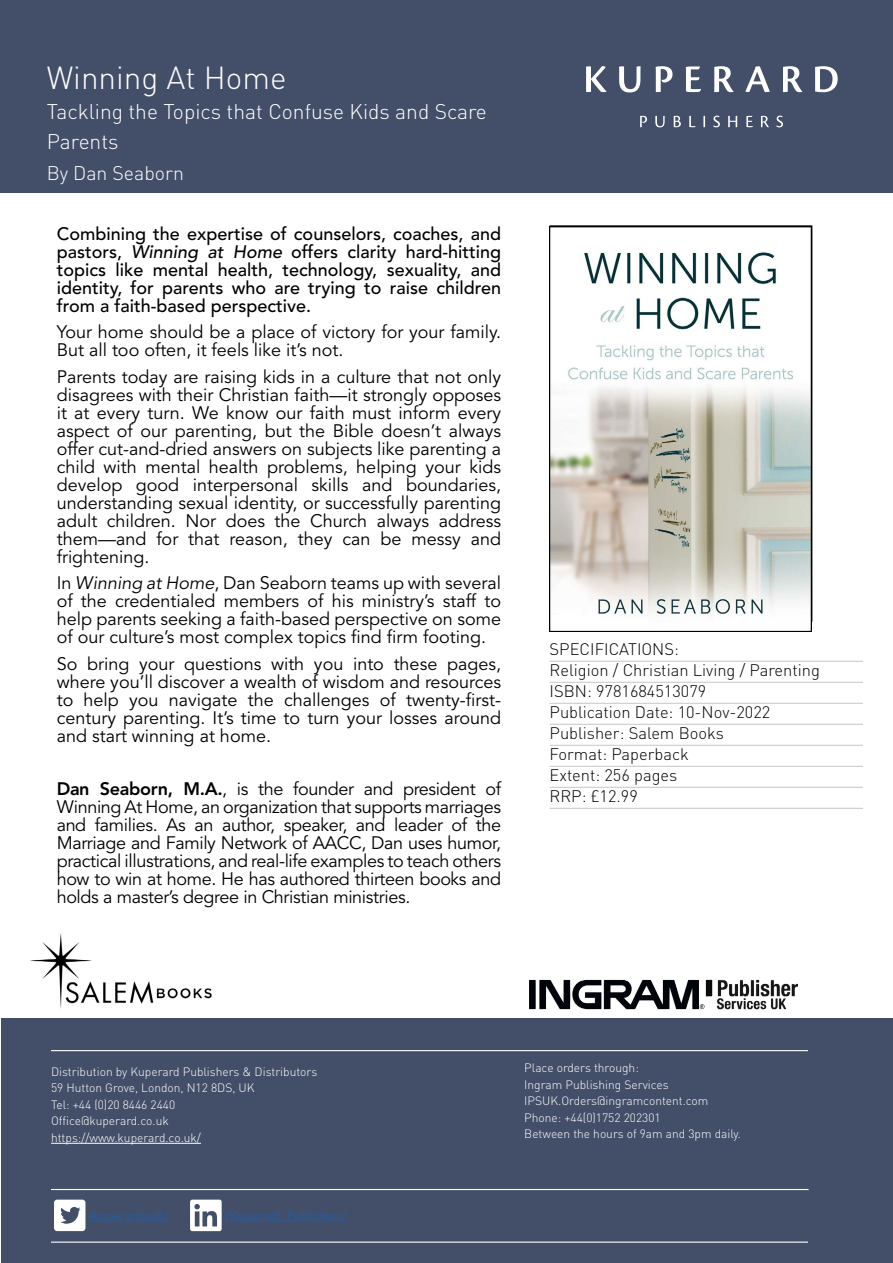
<style>
.page{position:relative;width:893px;height:1263px;background:#fff}
.page>*{position:absolute;margin:0;border:0;box-sizing:border-box;transform-origin:0 0}
.t1{font:300 31.5px "DIN";color:#fff}
.t2{font:300 21px/30px "DIN";color:#fff}
.t3{font:300 19.5px "DIN";color:#fff}
.t4{font:18px/18px "Avenir LT Std";color:#000;text-align:justify}
.t5{font:500 18px/18px "Avenir LT Std";color:#000;text-align:justify}
.t6{font:300 16.5px/21px "DIN";color:#000}
.t7{font:300 12px/16.5px "DIN";color:#fff}
.t8{font:500 12px "Avenir LT Std";color:#275b9b}
.s1{font-style:italic}
.s2{font-weight:800}
</style>
<div class="page">
<div style="left:0;top:0;width:893px;height:193px;background:#434f69"></div>
<div style="left:1px;top:1019px;width:891px;height:244px;background:#434f69"></div>
<svg style="left:54px;top:1199px;width:31px;height:32px"></svg>
<hr style="left:89px;top:1221px;width:79px;height:1px;background:#275b9b">
<hr style="left:225px;top:1221px;width:121px;height:1px;background:#275b9b">
<hr style="left:51px;top:1050px;width:757px;height:1px;background:#fff">
<hr style="left:51px;top:1189px;width:758px;height:1px;background:#fff">
<hr style="left:51px;top:1241px;width:757px;height:2px;background:#fff">
<img style="left:529px;top:979px;width:268px;height:31px">
<svg style="left:190px;top:1199px;width:32px;height:32px"></svg>
<svg style="left:640px;top:116px;width:143px;height:11px"></svg>
<svg style="left:586px;top:66px;width:252px;height:26px"></svg>
<hr style="left:51px;top:1143px;width:150px;height:1px;background:#fff">
<hr style="left:550px;top:661px;width:313px;height:1px;background:#c6c6c6">
<hr style="left:550px;top:682px;width:313px;height:1px;background:#c6c6c6">
<hr style="left:550px;top:703px;width:313px;height:1px;background:#c6c6c6">
<hr style="left:550px;top:724px;width:313px;height:1px;background:#c6c6c6">
<hr style="left:550px;top:745px;width:313px;height:1px;background:#c6c6c6">
<hr style="left:550px;top:766px;width:313px;height:1px;background:#c6c6c6">
<hr style="left:550px;top:787px;width:313px;height:1px;background:#c6c6c6">
<hr style="left:550px;top:808px;width:313px;height:1px;background:#c6c6c6">
<img style="left:550px;top:226px;width:262px;height:405px">
<img style="left:30px;top:933px;width:182px;height:75px">
<h1 class="t1" style="left:47px;top:58px;width:241px">Winning At Home</h1>
<p class="t2" style="left:47px;top:96px;width:442px">Tackling the Topics that Confuse Kids and Scare<br>Parents</p>
<p class="t3" style="left:47px;top:161px;width:139px">By Dan Seaborn</p>
<p class="t5" style="left:57px;top:225px;width:446px">Combining the expertise of counselors, coaches, and pastors, <span class="s1">Winning at Home</span> offers clarity hard-hitting topics like mental health, technology, sexuality, and identity, for parents who are trying to raise children from a faith-based perspective.</p>
<p class="t4" style="left:57px;top:323px;width:446px">Your home should be a place of victory for your family.<br>But all too often, it feels like it’s not.</p>
<p class="t4" style="left:57px;top:368px;width:446px">Parents today are raising kids in a culture that not only disagrees with their Christian faith—it strongly opposes it at every turn. We know our faith must inform every aspect of our parenting, but the Bible doesn’t always offer cut-and-dried answers on subjects like parenting a child with mental health problems, helping your kids develop good interpersonal skills and boundaries, understanding sexual identity, or successfully parenting adult children. Nor does the Church always address them—and for that reason, they can be messy and frightening.</p>
<p class="t4" style="left:57px;top:574px;width:446px">In <span class="s1">Winning at Home</span>, Dan Seaborn teams up with several of the credentialed members of his ministry’s staff to help parents seeking a faith-based perspective on some of our culture’s most complex topics find firm footing.</p>
<p class="t4" style="left:57px;top:655px;width:446px">So bring your questions with you into these pages, where you’ll discover a wealth of wisdom and resources to help you navigate the challenges of twenty-first&shy;century parenting. It’s time to turn your losses around and start winning at home.</p>
<p class="t4" style="left:57px;top:780px;width:446px"><span class="s2">Dan Seaborn, M.A.</span>, is the founder and president of Winning At Home, an organization that supports marriages and families. As an author, speaker, and leader of the Marriage and Family Network of AACC, Dan uses humor, practical illustrations, and real-life examples to teach others how to win at home. He has authored thirteen books and holds a master’s degree in Christian ministries.</p>
<p class="t6" style="left:550px;top:638px;width:272px">SPECIFICATIONS:<br>Religion / Christian Living / Parenting<br>ISBN: 9781684513079<br>Publication Date: 10-Nov-2022<br>Publisher: Salem Books<br>Format: Paperback<br>Extent: 256 pages<br>RRP: £12.99</p>
<p class="t7" style="left:51px;top:1063px;width:268px">Distribution by Kuperard Publishers &amp; Distributors 59 Hutton Grove, London, N12 8DS, UK<br>Tel: +44 (0)20 8446 2440<br>Office@kuperard.co.uk https://www.kuperard.co.uk/</p>
<p class="t8" style="left:89px;top:1209px;width:81px">/kuperardpub/</p>
<p class="t8" style="left:225px;top:1209px;width:123px">/Kuperard_Publishers/</p>
<p class="t7" style="left:524px;top:1059px;width:218px">Place orders through:<br>Ingram Publishing Services<br>IPSUK.Orders@ingramcontent.com<br>Phone: +44(0)1752 202301<br>Between the hours of 9am and 3pm daily.</p>
</div>
